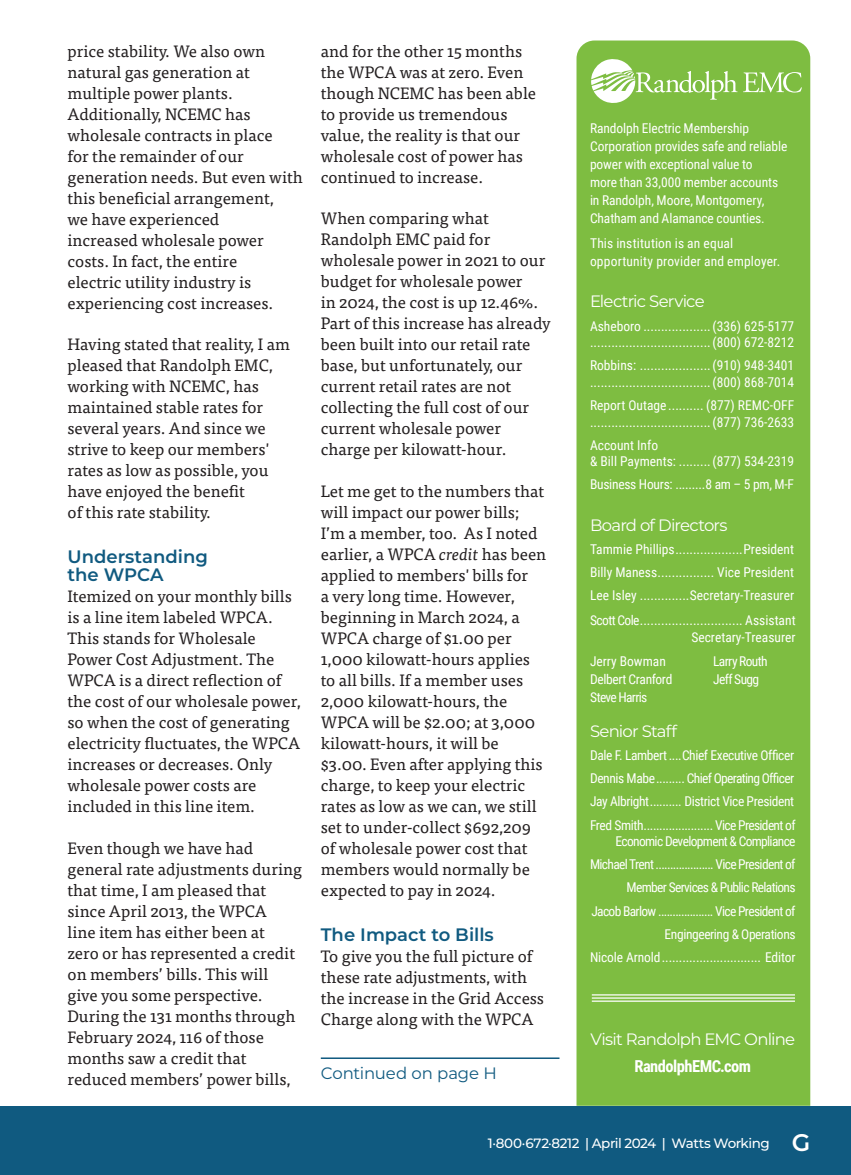
<style>
.page{position:relative;width:851px;height:1175px;background:#fff}
.page>*{position:absolute;margin:0;border:0;box-sizing:border-box;transform-origin:0 0}
.h3_subhead{font:600 18px/18px "Montserrat";color:#105a80}
.t1{font:16.5px/21px "Tisa Pro";color:#231f20}
.t2{font:16.5px "Montserrat";letter-spacing:-.045em;color:#fff}
.p_continued1{font:16.5px "Montserrat";letter-spacing:-.01em;color:#105a80}
.t3{font:700 16.5px "Roboto Condensed";letter-spacing:-.03em;color:#fff}
.t4{font:13.5px/18px "Roboto Condensed";letter-spacing:-.01em;color:#fff}
.t5{font:13.5px/16.5px "Roboto Condensed";letter-spacing:-.05em;color:#fff;text-align:right}
.t6{font:13.5px "Roboto Condensed";letter-spacing:-.03em;color:#fff}
.t7{font:13.5px/18px "Roboto Condensed";letter-spacing:.01em;color:#fff}
.t8{font:500 13.5px "Montserrat";letter-spacing:-.035em;color:#fff}
.t9{font:13.5px "Roboto Condensed";letter-spacing:-.045em;color:#fff}
.s1{font-style:italic}
.s2{font-weight:600;font-size:24px}
</style>
<div class="page">
<div style="left:0;top:1105px;width:850px;height:69px;background:#105a80"></div>
<div style="left:576px;top:40px;width:234px;height:1065px;background:#7ebd41"></div>
<div style="left:591px;top:55px;width:210px;height:52px;background:#7ebd41"></div>
<svg style="left:591px;top:59px;width:146px;height:44px"></svg>
<svg style="left:743px;top:72px;width:58px;height:21px"></svg>
<hr style="left:591px;top:994px;width:204px;height:1px;background:#fff">
<hr style="left:591px;top:997px;width:204px;height:1px;background:#fff">
<hr style="left:591px;top:1000px;width:204px;height:1px;background:#fff">
<hr style="left:321px;top:1057px;width:238px;height:2px;background:#105a80">
<p class="t1" style="left:68px;top:40px;width:237px">price stability. We also own natural gas generation at multiple power plants.<br>Additionally, NCEMC has wholesale contracts in place<br>for the remainder of our generation needs. But even with this beneficial arrangement,<br>we have experienced<br>increased wholesale power costs. In fact, the entire<br>electric utility industry is experiencing cost increases.</p>
<p class="t1" style="left:68px;top:333px;width:224px">Having stated that reality, I am pleased that Randolph EMC, working with NCEMC, has maintained stable rates for several years. And since we strive to keep our members' rates as low as possible, you have enjoyed the benefit<br>of this rate stability.</p>
<p class="h3_subhead" style="left:68px;top:547px;width:142px">Understanding the WPCA</p>
<p class="t1" style="left:68px;top:585px;width:235px">Itemized on your monthly bills is a line item labeled WPCA.<br>This stands for Wholesale<br>Power Cost Adjustment. The<br>WPCA is a direct reflection of the cost of our wholesale power, so when the cost of generating electricity fluctuates, the WPCA increases or decreases. Only wholesale power costs are included in this line item.</p>
<p class="t1" style="left:68px;top:836px;width:236px">Even though we have had general rate adjustments during that time, I am pleased that since April 2013, the WPCA<br>line item has either been at<br>zero or has represented a credit on members’ bills. This will give you some perspective.<br>During the 131 months through<br>February 2024, 116 of those months saw a credit that reduced members’ power bills,</p>
<p class="t1" style="left:321px;top:40px;width:217px">and for the other 15 months the WPCA was at zero. Even though NCEMC has been able to provide us tremendous value, the reality is that our wholesale cost of power has continued to increase.</p>
<p class="t1" style="left:321px;top:207px;width:231px">When comparing what<br>Randolph EMC paid for wholesale power in 2021 to our budget for wholesale power<br>in 2024, the cost is up 12.46%.<br>Part of this increase has already been built into our retail rate base, but unfortunately, our current retail rates are not collecting the full cost of our current wholesale power charge per kilowatt-hour.</p>
<p class="t1" style="left:321px;top:479px;width:227px">Let me get to the numbers that will impact our power bills;<br>I’m a member, too. As I noted earlier, a WPCA <span class="s1">credit</span> has been applied to members' bills for<br>a very long time. However, beginning in March 2024, a<br>WPCA charge of $1.00 per<br>1,000 kilowatt-hours applies to all bills. If a member uses<br>2,000 kilowatt-hours, the<br>WPCA will be $2.00; at 3,000 kilowatt-hours, it will be $3.00. Even after applying this charge, to keep your electric rates as low as we can, we still set to under-collect $692,209 of wholesale power cost that members would normally be expected to pay in 2024.</p>
<p class="h3_subhead" style="left:321px;top:924px;width:174px">The Impact to Bills</p>
<p class="t1" style="left:321px;top:944px;width:225px">To give you the full picture of these rate adjustments, with the increase in the Grid Access<br>Charge along with the WPCA</p>
<p class="p_continued1" style="left:321px;top:1062px;width:178px">Continued on page H</p>
<p class="t4" style="left:590px;top:119px;width:199px">Randolph Electric Membership Corporation provides safe and reliable power with exceptional value to<br>more than 33,000 member accounts in Randolph, Moore, Montgomery, Chatham and Alamance counties.</p>
<p class="t7" style="left:590px;top:234px;width:192px">This institution is an equal opportunity provider and employer.</p>
<p class="t2" style="left:590px;top:290px;width:116px">Electric Service</p>
<p class="t4" style="left:590px;top:317px;width:206px;line-height:16.5px">Asheboro ...................(336) 625-5177 ..................................(800) 672-8212</p>
<p class="t4" style="left:590px;top:357px;width:206px;line-height:16.5px">Robbins: ....................(910) 948-3401 ..................................(800) 868-7014</p>
<p class="t4" style="left:590px;top:396px;width:206px;line-height:16.5px">Report Outage .......... (877) REMC-OFF ..................................(877) 736-2633</p>
<p class="t4" style="left:590px;top:436px;width:206px;line-height:16.5px">Account Info<br>&amp; Bill Payments: .........(877) 534-2319</p>
<p class="t4" style="left:590px;top:475px;width:205px">Business Hours: .........8 am – 5 pm, M-F</p>
<p class="t2" style="left:590px;top:513px;width:139px">Board of Directors</p>
<p class="t4" style="left:590px;top:539px;width:205px">Tammie Phillips...................President</p>
<p class="t4" style="left:590px;top:563px;width:205px">Billy Maness................ Vice President</p>
<p class="t4" style="left:590px;top:586px;width:205px">Lee Isley ..............Secretary-Treasurer</p>
<p class="t4" style="left:590px;top:611px;width:207px;line-height:16.5px;text-align:right">Scott Cole............................. Assistant<br>Secretary-Treasurer</p>
<p class="t4" style="left:590px;top:652px;width:77px">Jerry Bowman</p>
<p class="t9" style="left:713px;top:652px;width:56px">Larry Routh</p>
<p class="t4" style="left:590px;top:670px;width:84px">Delbert Cranford</p>
<p class="t9" style="left:713px;top:670px;width:48px">Jeff Sugg</p>
<p class="t5" style="left:590px;top:688px;width:59px">Steve Harris</p>
<p class="t2" style="left:590px;top:719px;width:88px">Senior Staff</p>
<p class="t6" style="left:590px;top:745px;width:205px">Dale F. Lambert....Chief Executive Officer</p>
<p class="t5" style="left:590px;top:769px;width:205px">Dennis Mabe......... Chief Operating Officer</p>
<p class="t6" style="left:590px;top:792px;width:205px">Jay Albright.......... District Vice President</p>
<p class="t5" style="left:590px;top:816px;width:207px">Fred Smith...................... Vice President of<br>Economic Development &amp; Compliance</p>
<p class="t5" style="left:590px;top:855px;width:207px">Michael Trent .................... Vice President of</p>
<p class="t5" style="left:626px;top:879px;width:170px">Member Services &amp; Public Relations</p>
<p class="t5" style="left:591px;top:902px;width:205px">Jacob Barlow ................... Vice President of</p>
<p class="t6" style="left:664px;top:924px;width:132px">Engingeering &amp; Operations</p>
<p class="t4" style="left:590px;top:947px;width:207px">Nicole Arnold............................. Editor</p>
<p class="t2" style="left:590px;top:1027px;width:206px">Visit Randolph EMC Online</p>
<p class="t3" style="left:634px;top:1054px;width:118px">RandolphEMC.com</p>
<p class="t8" style="left:487px;top:1134px;width:324px">1·800·672·8212 | April 2024 | Watts Working <span class="s2">G</span></p>
</div>
